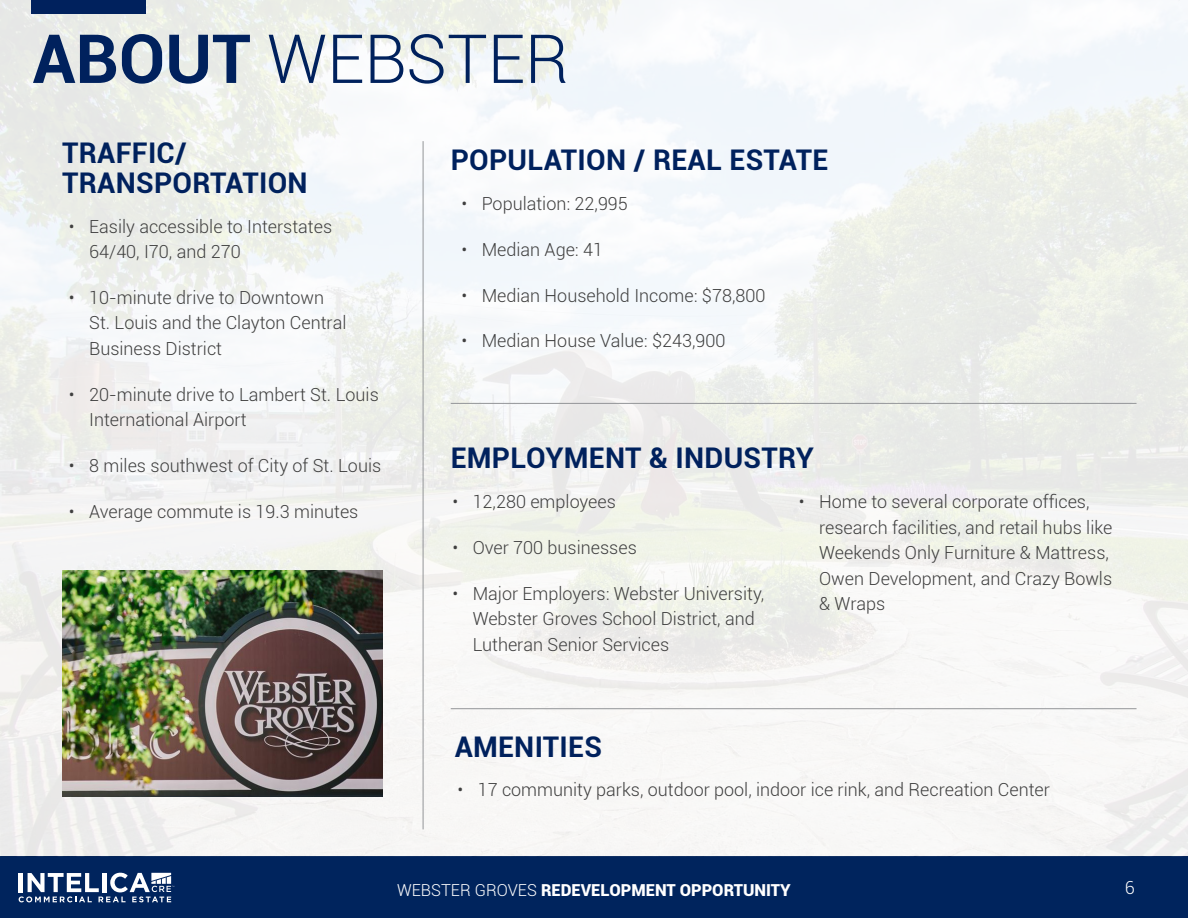
<style>
.page{position:relative;width:1188px;height:918px;background:#fff}
.page>*{position:absolute;margin:0;border:0;box-sizing:border-box;transform-origin:0 0}
.t1{font:300 67.8px "Roboto";color:#00215d}
.paragraph{font:700 28.5px/30px "Roboto";letter-spacing:.01em;color:#00215d}
.t2{font:300 18px/25.5px "Roboto";color:#3f3f3f}
.t3{font:300 18px "Roboto";color:#fff}
.t4{font:900 16.5px "Roboto";color:#fff}
.s1{font-weight:700}
.s2{font-weight:300}
</style>
<div class="page">
<div style="left:0;top:856px;width:1188px;height:62px;background:#00245d"></div>
<svg style="left:19px;top:873px;width:155px;height:29px"></svg>
<img style="left:0;top:0;width:1188px;height:857px">
<hr style="left:451px;top:403px;width:686px;height:1px;background:#939598">
<hr style="left:451px;top:708px;width:686px;height:1px;background:#939598">
<hr style="left:423px;top:141px;width:1px;height:688px;background:#939598">
<div style="left:31px;top:0;width:115px;height:14px;background:#00215d"></div>
<img style="left:62px;top:570px;width:321px;height:226px">
<p class="t1" style="left:32px;top:12px;width:538px"><span class="s1">ABOUT</span> WEBSTER</p>
<p class="paragraph" style="left:62px;top:136px;width:247px">TRAFFIC/<br>TRANSPORTATION</p>
<p class="t2" style="left:89px;top:213px;width:244px;text-indent:-20px">• Easily accessible to Interstates<br>64/40, I70, and 270</p>
<p class="t2" style="left:89px;top:284px;width:259px;text-indent:-20px">• 10-minute drive to Downtown<br>St. Louis and the Clayton Central<br>Business District</p>
<p class="t2" style="left:89px;top:381px;width:291px;text-indent:-20px">• 20-minute drive to Lambert St. Louis<br>International Airport</p>
<p class="t2" style="left:69px;top:452px;width:314px">• 8 miles southwest of City of St. Louis</p>
<p class="t2" style="left:69px;top:498px;width:291px">• Average commute is 19.3 minutes</p>
<p class="paragraph" style="left:451px;top:144px;width:379px">POPULATION / REAL ESTATE</p>
<p class="t2" style="left:461px;top:190px;width:168px">• Population: 22,995</p>
<p class="t2" style="left:461px;top:236px;width:143px">• Median Age: 41</p>
<p class="t2" style="left:461px;top:282px;width:305px">• Median Household Income: $78,800</p>
<p class="t2" style="left:461px;top:328px;width:266px">• Median House Value: $243,900</p>
<p class="paragraph" style="left:451px;top:441px;width:365px">EMPLOYMENT &amp; INDUSTRY</p>
<p class="t2" style="left:452px;top:489px;width:165px">• 12,280 employees</p>
<p class="t2" style="left:452px;top:534px;width:186px">• Over 700 businesses</p>
<p class="t2" style="left:473px;top:580px;width:293px;text-indent:-20px">• Major Employers: Webster University,<br>Webster Groves School District, and<br>Lutheran Senior Services</p>
<p class="t2" style="left:819px;top:489px;width:295px;text-indent:-20px">• Home to several corporate offices, research facilities, and retail hubs like<br>Weekends Only Furniture &amp; Mattress,<br>Owen Development, and Crazy Bowls &amp; Wraps</p>
<p class="paragraph" style="left:455px;top:731px;width:149px">AMENITIES</p>
<p class="t2" style="left:457px;top:777px;width:594px">• 17 community parks, outdoor pool, indoor ice rink, and Recreation Center</p>
<p class="t4" style="left:397px;top:878px;width:395px"><span class="s2">WEBSTER GROVES</span> REDEVELOPMENT OPPORTUNITY</p>
<p class="t3" style="left:1125px;top:875px;width:11px">6</p>
</div>
